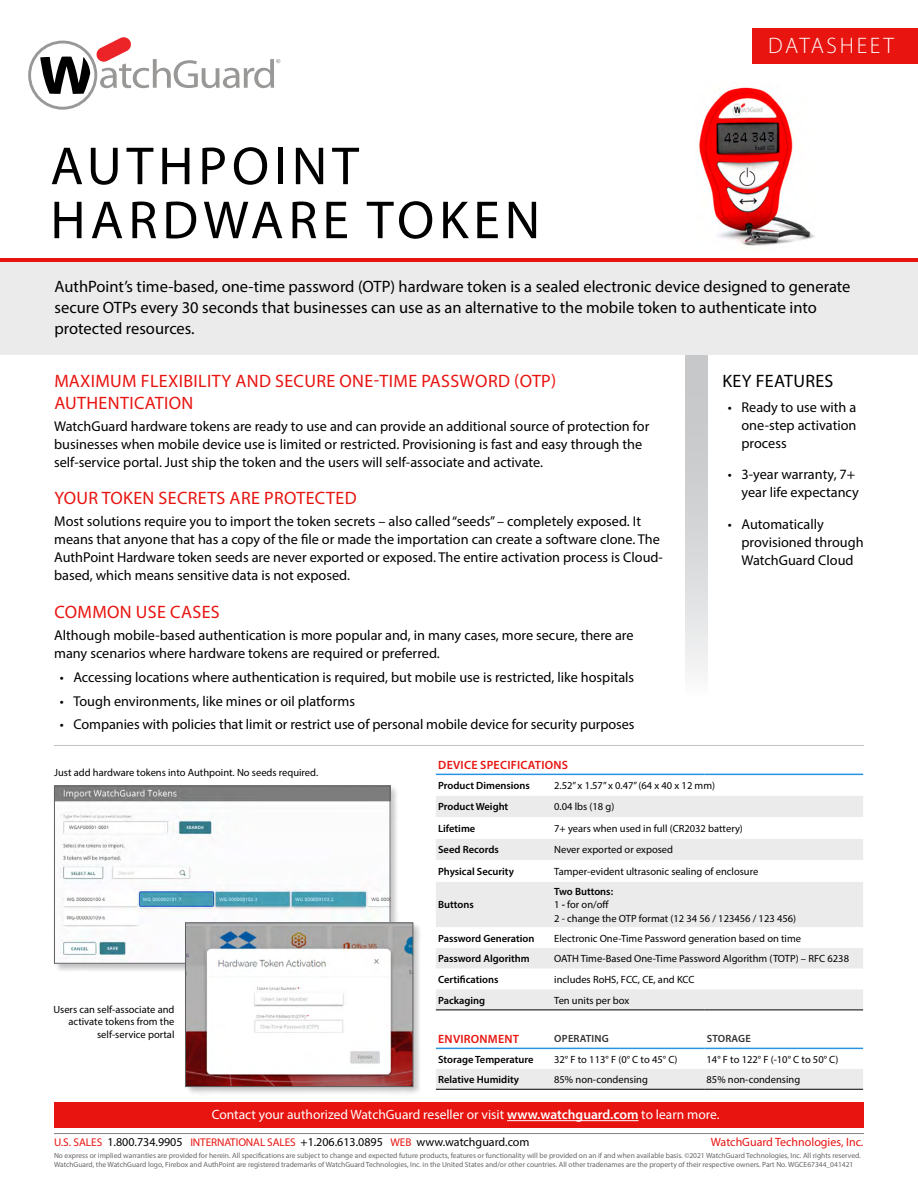
<style>
.page{position:relative;width:918px;height:1188px;background:#fff}
.page>*{position:absolute;margin:0;border:0;box-sizing:border-box;transform-origin:0 0}
.t1{font:54px/54px "Myriad Pro";letter-spacing:.09em;color:#000}
.t2{font:300 22.5px "Myriad Pro";letter-spacing:.12em;color:#fff}
.t3{font:18px/21.6px "Myriad Pro";letter-spacing:.02em;color:#e81410}
.t4{font:18px "Myriad Pro";letter-spacing:.02em;color:#000}
.t5{font:16.5px/21px "Myriad Pro";color:#000}
.t6{font:14.25px/18px "Myriad Pro";color:#000}
.t7{font:13.5px "Myriad Pro";color:#fff}
.t8{font:12px "Myriad Pro";color:#000}
.t9{font:600 12px "Myriad Pro";letter-spacing:.02em;color:#e81410}
.t10{font:12px "Myriad Pro";color:#e81410}
.t11{font:10.5px/12.8px "Myriad Pro";color:#000;text-align:right}
.t12{font:600 10.5px "Myriad Pro";color:#000}
.t13{font:600 10.5px "Myriad Pro";letter-spacing:.02em;color:#333}
.t14{font:7.5px/9px "Myriad Pro";color:#666}
.s1{font-weight:600}
.s2{font-size:11.25px;color:#e81410}
</style>
<div class="page">
<div style="left:686px;top:355px;width:21px;height:399px;background:linear-gradient(to bottom,#bbbdc0,#fff)"></div>
<div style="left:753px;top:28px;width:165px;height:35px;background:#e81410"></div>
<div style="left:0;top:259px;width:918px;height:6px;background:#e81410"></div>
<hr style="left:54px;top:745px;width:810px;height:1px;background:#c2c2c2">
<hr style="left:54px;top:1133px;width:810px;height:1px;background:#808080">
<div style="left:0;top:262px;width:918px;height:93px;background:#ebebeb"></div>
<img style="left:697px;top:87px;width:118px;height:159px">
<div style="left:53px;top:785px;width:346px;height:188px;background:#000;opacity:.25"></div>
<img style="left:56px;top:788px;width:332px;height:174px">
<div style="left:54px;top:786px;width:336px;height:178px;border:1px solid #5f6062"></div>
<div style="left:184px;top:922px;width:238px;height:174px;background:#000;opacity:.25"></div>
<img style="left:187px;top:925px;width:224px;height:160px">
<div style="left:185px;top:923px;width:228px;height:164px;border:1px solid #5f6062"></div>
<div style="left:54px;top:1102px;width:810px;height:26px;background:#e81410"></div>
<hr style="left:507px;top:1120px;width:132px;height:1px;background:#fff">
<svg style="left:436px;top:775px;width:427px;height:1px"></svg>
<div style="left:436px;top:796px;width:427px;height:293px;background:#ebebeb"></div>
<svg style="left:436px;top:817px;width:427px;height:252px"></svg>
<hr style="left:436px;top:1089px;width:116px;height:1px;background:#000">
<hr style="left:552px;top:1089px;width:152px;height:1px;background:#000">
<hr style="left:704px;top:1089px;width:159px;height:1px;background:#000">
<hr style="left:436px;top:1010px;width:116px;height:1px;background:#000">
<hr style="left:552px;top:1010px;width:152px;height:1px;background:#000">
<hr style="left:704px;top:1010px;width:159px;height:1px;background:#000">
<hr style="left:551px;top:817px;width:2px;height:22px;background:#fff">
<hr style="left:436px;top:774px;width:116px;height:1px;background:#2795e3">
<hr style="left:552px;top:774px;width:152px;height:1px;background:#2795e3">
<hr style="left:704px;top:774px;width:159px;height:1px;background:#2795e3">
<hr style="left:436px;top:1048px;width:116px;height:1px;background:#2795e3">
<hr style="left:552px;top:1048px;width:152px;height:1px;background:#2795e3">
<hr style="left:704px;top:1048px;width:159px;height:1px;background:#2795e3">
<svg style="left:28px;top:37px;width:252px;height:73px"></svg>
<h1 class="t1" style="left:50px;top:138px;width:491px">AUTHPOINT<br>HARDWARE TOKEN</h1>
<h2 class="t2" style="left:768px;top:32px;width:127px">DATASHEET</h2>
<p class="t5" style="left:55px;top:276px;width:797px">AuthPoint’s time-based, one-time password (OTP) hardware token is a sealed electronic device designed to generate secure OTPs every 30 seconds that businesses can use as an alternative to the mobile token to authenticate into protected resources.</p>
<p class="t3" style="left:54px;top:370px;width:504px">MAXIMUM FLEXIBILITY AND SECURE ONE-TIME PASSWORD (OTP)<br>AUTHENTICATION</p>
<p class="t6" style="left:54px;top:417px;width:597px">WatchGuard hardware tokens are ready to use and can provide an additional source of protection for businesses when mobile device use is limited or restricted. Provisioning is fast and easy through the self-service portal. Just ship the token and the users will self-associate and activate.</p>
<p class="t3" style="left:54px;top:487px;width:304px">YOUR TOKEN SECRETS ARE PROTECTED</p>
<p class="t6" style="left:54px;top:512px;width:610px">Most solutions require you to import the token secrets – also called “seeds” – completely exposed. It means that anyone that has a copy of the file or made the importation can create a software clone. The AuthPoint Hardware token seeds are never exported or exposed. The entire activation process is Cloud&shy;based, which means sensitive data is not exposed.</p>
<p class="t3" style="left:54px;top:601px;width:167px">COMMON USE CASES</p>
<p class="t6" style="left:54px;top:626px;width:581px">Although mobile-based authentication is more popular and, in many cases, more secure, there are many scenarios where hardware tokens are required or preferred.</p>
<p class="t6" style="left:60px;top:668px;width:576px">• Accessing locations where authentication is required, but mobile use is restricted, like hospitals</p>
<p class="t6" style="left:60px;top:692px;width:297px">• Tough environments, like mines or oil platforms</p>
<p class="t6" style="left:60px;top:715px;width:576px">• Companies with policies that limit or restrict use of personal mobile device for security purposes</p>
<p class="t4" style="left:722px;top:370px;width:113px">KEY FEATURES</p>
<p class="t6" style="left:741px;top:398px;width:117px;text-align:justify;text-indent:-13px">• Ready to use with a one-step activation process</p>
<p class="t6" style="left:728px;top:465px;width:132px;text-align:right">• 3-year warranty, 7+ year life expectancy</p>
<p class="t6" style="left:741px;top:515px;width:124px;text-indent:-13px">• Automatically provisioned through<br>WatchGuard Cloud</p>
<p class="t11" style="left:54px;top:765px;width:265px">Just add hardware tokens into Authpoint. No seeds required.</p>
<p class="t11" style="left:53px;top:1003px;width:123px">Users can self-associate and activate tokens from the self-service portal</p>
<p class="t9" style="left:438px;top:757px;width:131px">DEVICE SPECIFICATIONS</p>
<p class="t12" style="left:438px;top:779px;width:93px">Product Dimensions</p>
<p class="t11" style="left:554px;top:779px;width:162px">2.52” x 1.57” x 0.47” (64 x 40 x 12 mm)</p>
<p class="t12" style="left:438px;top:800px;width:72px">Product Weight</p>
<p class="t11" style="left:554px;top:800px;width:62px">0.04 lbs (18 g)</p>
<p class="t12" style="left:438px;top:822px;width:39px">Lifetime</p>
<p class="t11" style="left:554px;top:822px;width:190px">7+ years when used in full (CR2032 battery)</p>
<p class="t12" style="left:438px;top:843px;width:62px">Seed Records</p>
<p class="t11" style="left:554px;top:843px;width:120px">Never exported or exposed</p>
<p class="t12" style="left:438px;top:865px;width:77px">Physical Security</p>
<p class="t11" style="left:554px;top:865px;width:206px">Tamper-evident ultrasonic sealing of enclosure</p>
<p class="t12" style="left:438px;top:898px;width:37px">Buttons</p>
<p class="t11" style="left:554px;top:885px;width:243px;line-height:13.5px;text-align:left"><span class="s1">Two Buttons:<br></span>1 <span class="s1">-</span> for on/off<br>2 - change the OTP format (12 34 56 / 123456 / 123 456)</p>
<p class="t12" style="left:438px;top:931px;width:98px">Password Generation</p>
<p class="t11" style="left:554px;top:932px;width:248px">Electronic One-Time Password generation based on time</p>
<p class="t12" style="left:438px;top:952px;width:93px">Password Algorithm</p>
<p class="t11" style="left:554px;top:952px;width:296px">OATH Time-Based One-Time Password Algorithm (TOTP) – RFC 6238</p>
<p class="t12" style="left:438px;top:973px;width:62px">Certifications</p>
<p class="t11" style="left:554px;top:973px;width:142px">includes RoHS, FCC, CE, and KCC</p>
<p class="t12" style="left:438px;top:993px;width:49px">Packaging</p>
<p class="t11" style="left:554px;top:993px;width:77px">Ten units per box</p>
<p class="t9" style="left:438px;top:1031px;width:82px">ENVIRONMENT</p>
<p class="t13" style="left:554px;top:1032px;width:56px">OPERATING</p>
<p class="t13" style="left:707px;top:1032px;width:46px">STORAGE</p>
<p class="t12" style="left:438px;top:1052px;width:97px">Storage Temperature</p>
<p class="t11" style="left:554px;top:1052px;width:125px">32° F to 113° F (0° C to 45° C)</p>
<p class="t11" style="left:707px;top:1052px;width:133px">14° F to 122° F (-10° C to 50° C)</p>
<p class="t12" style="left:438px;top:1073px;width:82px">Relative Humidity</p>
<p class="t11" style="left:554px;top:1073px;width:95px">85% non-condensing</p>
<p class="t11" style="left:707px;top:1073px;width:95px">85% non-condensing</p>
<p class="t7" style="left:212px;top:1106px;width:509px">Contact your authorized WatchGuard reseller or visit <span class="s1">www.watchguard.com</span> to learn more.</p>
<p class="t8" style="left:54px;top:1135px;width:477px"><span class="s2">U.S. SALES</span> 1.800.734.9905 <span class="s2">INTERNATIONAL SALES</span> +1.206.613.0895 <span class="s2">WEB</span> www.watchguard.com</p>
<p class="t10" style="left:711px;top:1135px;width:154px">WatchGuard Technologies, Inc.</p>
<p class="t14" style="left:54px;top:1151px;width:808px">No express or implied warranties are provided for herein. All specifications are subject to change and expected future products, features or functionality will be provided on an if and when available basis. ©2021 WatchGuard Technologies, Inc. All rights reserved.<br>WatchGuard, the WatchGuard logo, Firebox and AuthPoint are registered trademarks of WatchGuard Technologies, Inc. in the United States and/or other countries. All other tradenames are the property of their respective owners. Part No. WGCE67344_041421</p>
</div>
